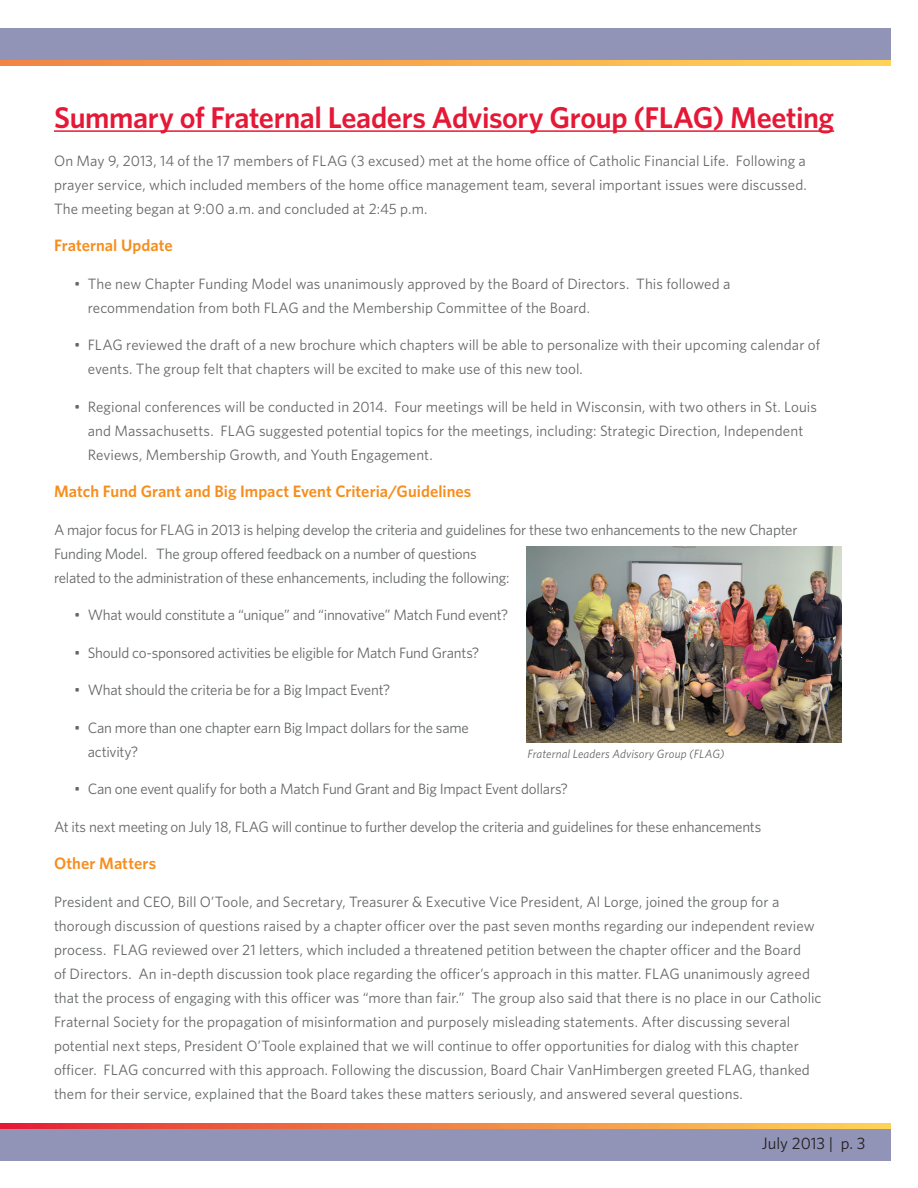
<style>
.page{position:relative;width:918px;height:1188px;background:#fff}
.page>*{position:absolute;margin:0;border:0;box-sizing:border-box;transform-origin:0 0}
.Body_-_Paragraph{font:600 30px "Whitney";letter-spacing:-.015em;color:#e51836}
.Body_-_Paragraph-2{font:600 16.5px "Whitney";color:#f68e1e}
.Body_-_Paragraph-3{font:16.5px "Whitney";letter-spacing:-.005em;color:#231f20}
.Body_-_Paragraph-4{font:15px/24px "Whitney";color:#656767}
.Body_-_Paragraph-5{font:15px "Whitney";letter-spacing:-.02em;color:#656767}
.Body_-_Caption{font:italic 12px "Whitney";letter-spacing:.01em;color:#656767}
</style>
<div class="page">
<div style="left:0;top:1128px;width:891px;height:33px;background:#9194b6"></div>
<div style="left:0;top:28px;width:891px;height:34px;background:#9194b6"></div>
<svg style="left:0;top:1123px;width:891px;height:6px"></svg>
<svg style="left:0;top:61px;width:891px;height:5px"></svg>
<hr style="left:54px;top:130px;width:780px;height:2px;background:#e51836">
<img style="left:526px;top:546px;width:316px;height:196px">
<p class="Body_-_Paragraph" style="left:54px;top:98px;width:782px">Summary of Fraternal Leaders Advisory Group (FLAG) Meeting</p>
<p class="Body_-_Paragraph-4" style="left:54px;top:148px;width:754px;text-align:justify">On May 9, 2013, 14 of the 17 members of FLAG (3 excused) met at the home office of Catholic Financial Life. Following a prayer service, which included members of the home office management team, several important issues were discussed.<br>The meeting began at 9:00 a.m. and concluded at 2:45 p.m.</p>
<p class="Body_-_Paragraph-2" style="left:54px;top:234px;width:120px">Fraternal Update</p>
<p class="Body_-_Paragraph-4" style="left:88px;top:271px;width:644px;text-indent:-14px">• The new Chapter Funding Model was unanimously approved by the Board of Directors. This followed a recommendation from both FLAG and the Membership Committee of the Board.</p>
<p class="Body_-_Paragraph-4" style="left:88px;top:333px;width:734px;text-indent:-14px">• FLAG reviewed the draft of a new brochure which chapters will be able to personalize with their upcoming calendar of events. The group felt that chapters will be excited to make use of this new tool.</p>
<p class="Body_-_Paragraph-4" style="left:88px;top:394px;width:731px;text-indent:-14px">• Regional conferences will be conducted in 2014. Four meetings will be held in Wisconsin, with two others in St. Louis and Massachusetts. FLAG suggested potential topics for the meetings, including: Strategic Direction, Independent<br>Reviews, Membership Growth, and Youth Engagement.</p>
<p class="Body_-_Paragraph-2" style="left:54px;top:480px;width:419px">Match Fund Grant and Big Impact Event Criteria/Guidelines</p>
<p class="Body_-_Paragraph-4" style="left:54px;top:517px;width:745px">A major focus for FLAG in 2013 is helping develop the criteria and guidelines for these two enhancements to the new Chapter<br>Funding Model. The group offered feedback on a number of questions<br>related to the administration of these enhancements, including the following:</p>
<p class="Body_-_Paragraph-5" style="left:74px;top:605px;width:436px">• What would constitute a “unique” and “innovative” Match Fund event?</p>
<p class="Body_-_Paragraph-4" style="left:74px;top:640px;width:407px">• Should co-sponsored activities be eligible for Match Fund Grants?</p>
<p class="Body_-_Paragraph-4" style="left:74px;top:678px;width:318px">• What should the criteria be for a Big Impact Event?</p>
<p class="Body_-_Paragraph-4" style="left:88px;top:715px;width:383px;text-indent:-14px">• Can more than one chapter earn Big Impact dollars for the same activity?</p>
<p class="Body_-_Paragraph-4" style="left:74px;top:777px;width:495px">• Can one event qualify for both a Match Fund Grant and Big Impact Event dollars?</p>
<p class="Body_-_Paragraph-4" style="left:54px;top:814px;width:709px">At its next meeting on July 18, FLAG will continue to further develop the criteria and guidelines for these enhancements</p>
<p class="Body_-_Paragraph-2" style="left:54px;top:852px;width:104px">Other Matters</p>
<p class="Body_-_Paragraph-4" style="left:54px;top:889px;width:769px">President and CEO, Bill O’Toole, and Secretary, Treasurer &amp; Executive Vice President, Al Lorge, joined the group for a thorough discussion of questions raised by a chapter officer over the past seven months regarding our independent review process. FLAG reviewed over 21 letters, which included a threatened petition between the chapter officer and the Board<br>of Directors. An in-depth discussion took place regarding the officer’s approach in this matter. FLAG unanimously agreed that the process of engaging with this officer was “more than fair.” The group also said that there is no place in our Catholic Fraternal Society for the propagation of misinformation and purposely misleading statements. After discussing several potential next steps, President O’Toole explained that we will continue to offer opportunities for dialog with this chapter officer. FLAG concurred with this approach. Following the discussion, Board Chair VanHimbergen greeted FLAG, thanked them for their service, explained that the Board takes these matters seriously, and answered several questions.</p>
<p class="Body_-_Caption" style="left:527px;top:746px;width:199px">Fraternal Leaders Advisory Group (FLAG)</p>
<p class="Body_-_Paragraph-3" style="left:762px;top:1132px;width:105px">July 2013 | p. 3</p>
</div>
